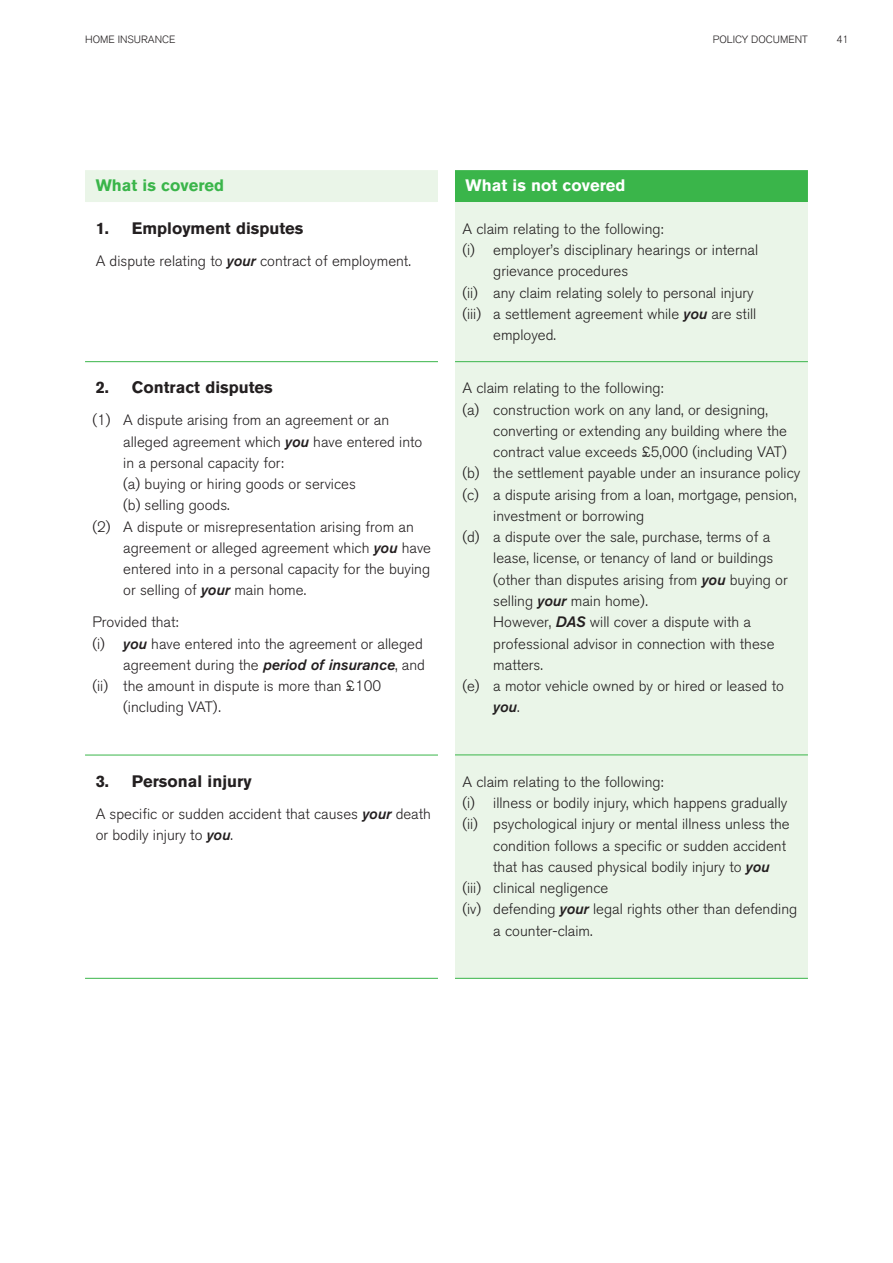
<style>
.page{position:relative;width:893px;height:1263px;background:#fff}
.page>*{position:absolute;margin:0;border:0;box-sizing:border-box;transform-origin:0 0}
.t1{font:700 16.5px "Akzidenz Grotesk BQ";color:#231f20}
.t2{font:700 16.5px "Akzidenz Grotesk BQ";color:#fff}
.t3{font:700 16.5px "Akzidenz Grotesk BQ";color:#3ab54a}
.t4{font:300 15px/21.3px "Akzidenz Grotesk BQ";color:#231f20}
.t5{font:italic 15px "Akzidenz Grotesk BQ Med";color:#231f20}
.t6{font:300 10.5px "Akzidenz Grotesk BQ";color:#231f20}
.s1{font-family:"Akzidenz Grotesk BQ Med";font-weight:400;font-style:italic}
.s2{font-family:"Akzidenz Grotesk BQ";font-weight:300;font-style:normal}
</style>
<div class="page">
<div style="left:455px;top:202px;width:353px;height:776px;background:#eaf5e8"></div>
<div style="left:85px;top:170px;width:353px;height:32px;background:#eaf5e8"></div>
<hr style="left:85px;top:361px;width:353px;height:1px;background:#3ab54a">
<hr style="left:85px;top:755px;width:353px;height:1px;background:#3ab54a">
<hr style="left:85px;top:978px;width:353px;height:1px;background:#3ab54a">
<div style="left:455px;top:170px;width:353px;height:32px;background:#3ab54a"></div>
<hr style="left:455px;top:361px;width:353px;height:1px;background:#3ab54a">
<hr style="left:455px;top:755px;width:353px;height:1px;background:#3ab54a">
<hr style="left:455px;top:978px;width:353px;height:1px;background:#3ab54a">
<p class="t6" style="left:85px;top:35px;width:92px">HOME INSURANCE</p>
<p class="t6" style="left:713px;top:35px;width:97px">POLICY DOCUMENT</p>
<p class="t6" style="left:836px;top:35px;width:14px">41</p>
<p class="t3" style="left:96px;top:180px;width:130px">What is covered</p>
<p class="t1" style="left:96px;top:222px;width:209px">1. Employment disputes</p>
<p class="t4" style="left:96px;top:252px;width:317px">A dispute relating to <span class="s1">your</span> contract of employment.</p>
<p class="t1" style="left:96px;top:382px;width:179px">2. Contract disputes</p>
<p class="t4" style="left:92px;top:411px;width:298px">(1) A dispute arising from an agreement or an</p>
<p class="t4" style="left:123px;top:432px;width:301px">alleged agreement which <span class="s1">you</span> have entered into</p>
<p class="t4" style="left:123px;top:454px;width:162px">in a personal capacity for:</p>
<p class="t4" style="left:123px;top:475px;width:234px">(a) buying or hiring goods or services</p>
<p class="t4" style="left:123px;top:496px;width:108px">(b) selling goods.</p>
<p class="t4" style="left:92px;top:517px;width:323px">(2) A dispute or misrepresentation arising from an</p>
<p class="t4" style="left:123px;top:539px;width:309px">agreement or alleged agreement which <span class="s1">you</span> have</p>
<p class="t4" style="left:123px;top:560px;width:308px">entered into in a personal capacity for the buying</p>
<p class="t4" style="left:123px;top:581px;width:184px">or selling of <span class="s1">your</span> main home.</p>
<p class="t4" style="left:92px;top:613px;width:88px">Provided that:</p>
<p class="t4" style="left:92px;top:634px;width:332px">(i) <span class="s1">you</span> have entered into the agreement or alleged</p>
<p class="t4" style="left:123px;top:656px;width:303px">agreement during the <span class="s1">period of insurance</span>, and</p>
<p class="t4" style="left:92px;top:677px;width:290px">(ii) the amount in dispute is more than £100</p>
<p class="t4" style="left:123px;top:698px;width:99px">(including VAT).</p>
<p class="t1" style="left:96px;top:775px;width:157px">3. Personal injury</p>
<p class="t4" style="left:96px;top:804px;width:337px">A specific or sudden accident that causes <span class="s1">your</span> death or bodily injury to <span class="s1">you</span>.</p>
<p class="t2" style="left:466px;top:180px;width:161px">What is not covered</p>
<p class="t4" style="left:462px;top:220px;width:203px">A claim relating to the following:</p>
<p class="t4" style="left:462px;top:241px;width:297px">(i) employer’s disciplinary hearings or internal</p>
<p class="t4" style="left:493px;top:262px;width:136px">grievance procedures</p>
<p class="t4" style="left:462px;top:284px;width:293px">(ii) any claim relating solely to personal injury</p>
<p class="t4" style="left:462px;top:305px;width:295px">(iii) a settlement agreement while <span class="s1">you</span> are still</p>
<p class="t4" style="left:493px;top:326px;width:64px">employed.</p>
<p class="t4" style="left:462px;top:379px;width:203px">A claim relating to the following:</p>
<p class="t4" style="left:462px;top:400px;width:307px">(a) construction work on any land, or designing,</p>
<p class="t4" style="left:493px;top:422px;width:295px">converting or extending any building where the</p>
<p class="t4" style="left:493px;top:443px;width:295px">contract value exceeds £5,000 (including VAT)</p>
<p class="t4" style="left:462px;top:464px;width:339px">(b) the settlement payable under an insurance policy</p>
<p class="t4" style="left:462px;top:486px;width:336px">(c) a dispute arising from a loan, mortgage, pension,</p>
<p class="t4" style="left:493px;top:507px;width:153px">investment or borrowing</p>
<p class="t4" style="left:462px;top:528px;width:309px">(d) a dispute over the sale, purchase, terms of a</p>
<p class="t4" style="left:493px;top:549px;width:282px">lease, license, or tenancy of land or buildings</p>
<p class="t4" style="left:493px;top:571px;width:296px">(other than disputes arising from <span class="s1">you</span> buying or</p>
<p class="t4" style="left:493px;top:592px;width:156px">selling <span class="s1">your</span> main home).</p>
<p class="t4" style="left:493px;top:613px;width:259px">However, <span class="s1">DAS</span> will cover a dispute with a</p>
<p class="t4" style="left:493px;top:634px;width:283px">professional advisor in connection with these</p>
<p class="t4" style="left:493px;top:656px;width:51px">matters.</p>
<p class="t4" style="left:462px;top:677px;width:323px">(e) a motor vehicle owned by or hired or leased to</p>
<p class="t5" style="left:493px;top:702px;width:28px">you<span class="s2">.</span></p>
<p class="t4" style="left:462px;top:773px;width:203px">A claim relating to the following:</p>
<p class="t4" style="left:462px;top:794px;width:326px">(i) illness or bodily injury, which happens gradually</p>
<p class="t4" style="left:462px;top:815px;width:329px">(ii) psychological injury or mental illness unless the</p>
<p class="t4" style="left:493px;top:836px;width:294px">condition follows a specific or sudden accident</p>
<p class="t4" style="left:493px;top:858px;width:278px">that has caused physical bodily injury to <span class="s1">you</span></p>
<p class="t4" style="left:462px;top:879px;width:148px">(iii) clinical negligence</p>
<p class="t4" style="left:462px;top:900px;width:336px">(iv) defending <span class="s1">your</span> legal rights other than defending</p>
<p class="t4" style="left:493px;top:921px;width:101px">a counter-claim.</p>
</div>
